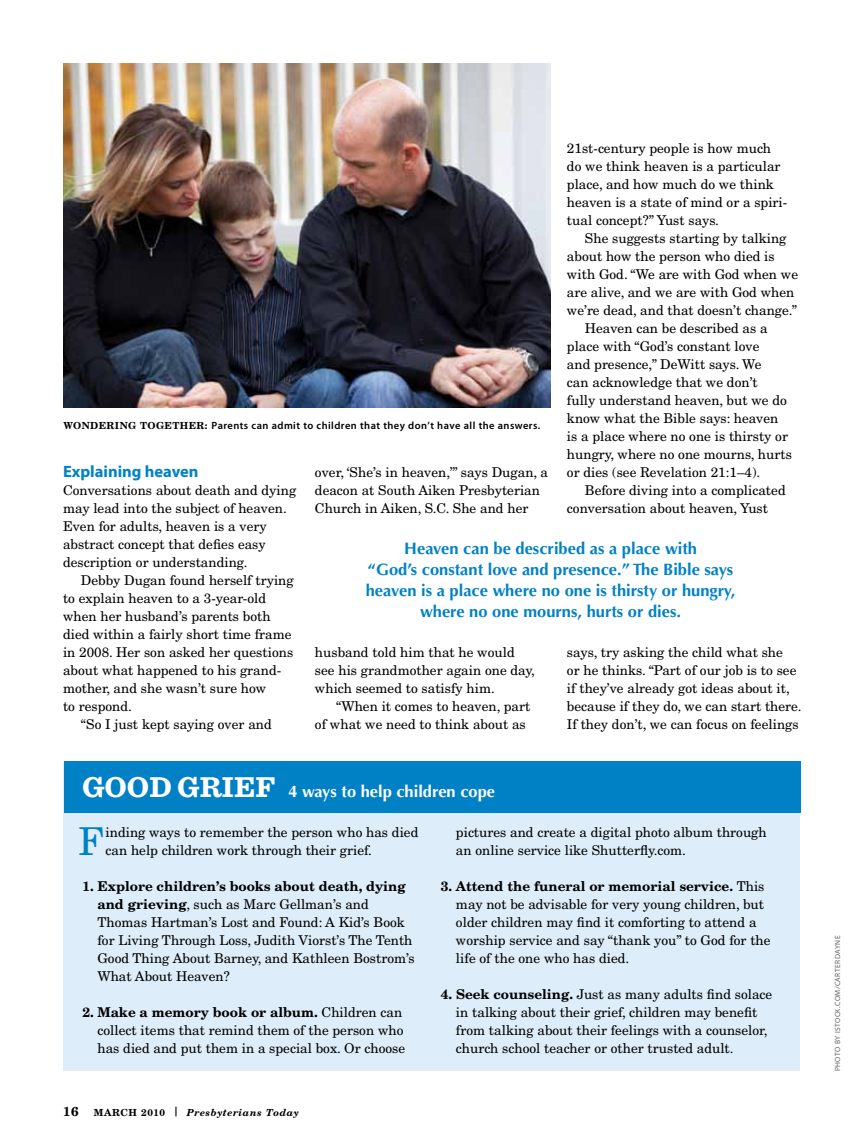
<style>
.page{position:relative;width:864px;height:1148px;background:#fff}
.page>*{position:absolute;margin:0;border:0;box-sizing:border-box;transform-origin:0 0}
.t1{font:38.4px "New Century Schlbk LT Std";color:#0081c6}
.t2{font:700 16.5px/21px "Optima LT Std";color:#0081c6;text-align:center}
.t3{font:700 16.5px "Optima LT Std";color:#fff}
.t4{font:700 16.5px "Myriad Pro";color:#0081c6}
.t5{font:13.5px/18px "New Century Schlbk LT Std";color:#000}
.t6{font:700 13.2px "New Century Schlbk LT Std";color:#000}
.t7{font:600 10.5px "Myriad Pro";letter-spacing:.04em;color:#000}
.t8{font:italic 700 9.75px "New Century Schlbk LT Std";letter-spacing:.055em;color:#000}
.t9{font:700 9.75px "New Century Schlbk LT Std";letter-spacing:.04em;color:#000}
.t10{font:7.5px "Myriad Pro";letter-spacing:.055em;color:#5f6062}
.s1{font-family:"New Century Schlbk LT Std";font-weight:700;font-size:9.75px}
.s2{font-family:"Sentinel";font-size:30px}
.s3{font-weight:700}
.s4{font-style:normal}
</style>
<div class="page">
<img style="left:63px;top:63px;width:488px;height:345px">
<div style="left:64px;top:762px;width:736px;height:308px;background:#ddeefa"></div>
<div style="left:64px;top:762px;width:736px;height:51px;background:#0081c6"></div>
<p class="t5" style="left:567px;top:139px;width:222px">21st-century people is how much do we think heaven is a particular place, and how much do we think heaven is a state of mind or a spiri&shy;tual concept?” Yust says.</p>
<p class="t5" style="left:585px;top:229px;width:203px">She suggests starting by talking</p>
<p class="t5" style="left:567px;top:247px;width:209px">about how the person who died is</p>
<p class="t5" style="left:567px;top:265px;width:233px">with God. “We are with God when we</p>
<p class="t5" style="left:567px;top:283px;width:229px">are alive, and we are with God when</p>
<p class="t5" style="left:567px;top:301px;width:232px">we’re dead, and that doesn’t change.”</p>
<p class="t5" style="left:585px;top:319px;width:184px">Heaven can be described as a</p>
<p class="t5" style="left:567px;top:337px;width:194px">place with “God’s constant love</p>
<p class="t5" style="left:567px;top:355px;width:196px">and presence,” DeWitt says. We</p>
<p class="t5" style="left:567px;top:373px;width:192px">can acknowledge that we don’t</p>
<p class="t5" style="left:567px;top:391px;width:221px">fully understand heaven, but we do</p>
<p class="t5" style="left:567px;top:409px;width:213px">know what the Bible says: heaven</p>
<p class="t5" style="left:567px;top:427px;width:223px">is a place where no one is thirsty or</p>
<p class="t5" style="left:567px;top:445px;width:226px">hungry, where no one mourns, hurts</p>
<p class="t5" style="left:567px;top:463px;width:195px">or dies (see Revelation 21:1–4).</p>
<p class="t5" style="left:585px;top:481px;width:202px">Before diving into a complicated</p>
<p class="t5" style="left:567px;top:499px;width:203px">conversation about heaven, Yust</p>
<p class="t9" style="left:63px;top:419px;width:44px">WONDERI</p>
<p class="t9" style="left:120px;top:419px;width:70px">NG TOGETHER</p>
<p class="t7" style="left:205px;top:419px;width:337px"><span class="s1">:</span> Parents can admit to children that they don’t have all the answers.</p>
<p class="t4" style="left:63px;top:461px;width:137px">Explaining heaven</p>
<p class="t5" style="left:63px;top:481px;width:235px">Conversations about death and dying may lead into the subject of heaven.<br>Even for adults, heaven is a very abstract concept that defies easy description or understanding.</p>
<p class="t5" style="left:81px;top:571px;width:214px">Debby Dugan found herself trying</p>
<p class="t5" style="left:63px;top:589px;width:205px">to explain heaven to a 3-year-old</p>
<p class="t5" style="left:63px;top:607px;width:209px">when her husband’s parents both</p>
<p class="t5" style="left:63px;top:625px;width:230px">died within a fairly short time frame</p>
<p class="t5" style="left:63px;top:643px;width:232px">in 2008. Her son asked her questions</p>
<p class="t5" style="left:63px;top:661px;width:220px">about what happened to his grand-</p>
<p class="t5" style="left:63px;top:679px;width:205px">mother, and she wasn’t sure how</p>
<p class="t5" style="left:63px;top:697px;width:70px">to respond.</p>
<p class="t5" style="left:81px;top:715px;width:192px">“So I just kept saying over and</p>
<p class="t5" style="left:315px;top:463px;width:235px">over, ‘She’s in heaven,’” says Dugan, a deacon at South Aiken Presbyterian<br>Church in Aiken, S.C. She and her</p>
<p class="t2" style="left:366px;top:537px;width:371px">Heaven can be described as a place with<br>“God’s constant love and presence.” The Bible says heaven is a place where no one is thirsty or hungry, where no one mourns, hurts or dies.</p>
<p class="t5" style="left:567px;top:643px;width:236px">says, try asking the child what she<br>or he thinks. “Part of our job is to see if they’ve already got ideas about it, because if they do, we can start there.<br>If they don’t, we can focus on feelings</p>
<p class="t5" style="left:315px;top:643px;width:221px">husband told him that he would see his grandmother again one day, which seemed to satisfy him.</p>
<p class="t5" style="left:315px;top:697px;width:217px;text-indent:21px">“When it comes to heaven, part of what we need to think about as</p>
<p class="t3" style="left:82px;top:781px;width:415px"><span class="s2">GOOD GRIEF</span> 4 ways to help children cope</p>
<h1 class="t1" style="left:78px;top:818px;width:27px">F</h1>
<p class="t5" style="left:106px;top:823px;width:314px">inding ways to remember the person who has died can help children work through their grief.</p>
<p class="t5" style="left:97px;top:877px;width:319px;text-indent:-15px"><span class="s3">1. Explore children’s books about death, dying and grieving</span>, such as Marc Gellman’s and Thomas Hartman’s Lost and Found: A Kid’s Book for Living Through Loss, Judith Viorst’s The Tenth Good Thing About Barney, and Kathleen Bostrom’s What About Heaven?</p>
<p class="t5" style="left:97px;top:1003px;width:309px;text-indent:-15px"><span class="s3">2. Make a memory book or album.</span> Children can collect items that remind them of the person who has died and put them in a special box. Or choose</p>
<p class="t6" style="left:63px;top:1102px;width:17px">16</p>
<p class="t8" style="left:94px;top:1106px;width:206px"><span class="s4">march 2010 </span><sup>|</sup> Presbyterians Today</p>
<p class="t5" style="left:456px;top:823px;width:312px">pictures and create a digital photo album through an online service like Shutterfly.com.</p>
<p class="t5" style="left:456px;top:877px;width:316px;text-indent:-15px"><span class="s3">3. Attend the funeral or memorial service.</span> This may not be advisable for very young children, but older children may find it comforting to attend a worship service and say “thank you” to God for the life of the one who has died.</p>
<p class="t5" style="left:456px;top:985px;width:318px;text-indent:-15px"><span class="s3">4. Seek counseling.</span> Just as many adults find solace in talking about their grief, children may benefit from talking about their feelings with a counselor, church school teacher or other trusted adult.</p>
<p class="t10" style="left:833px;top:1071px;width:137px;rotate:-90deg">Photo by istock.com/carterdayne</p>
</div>
